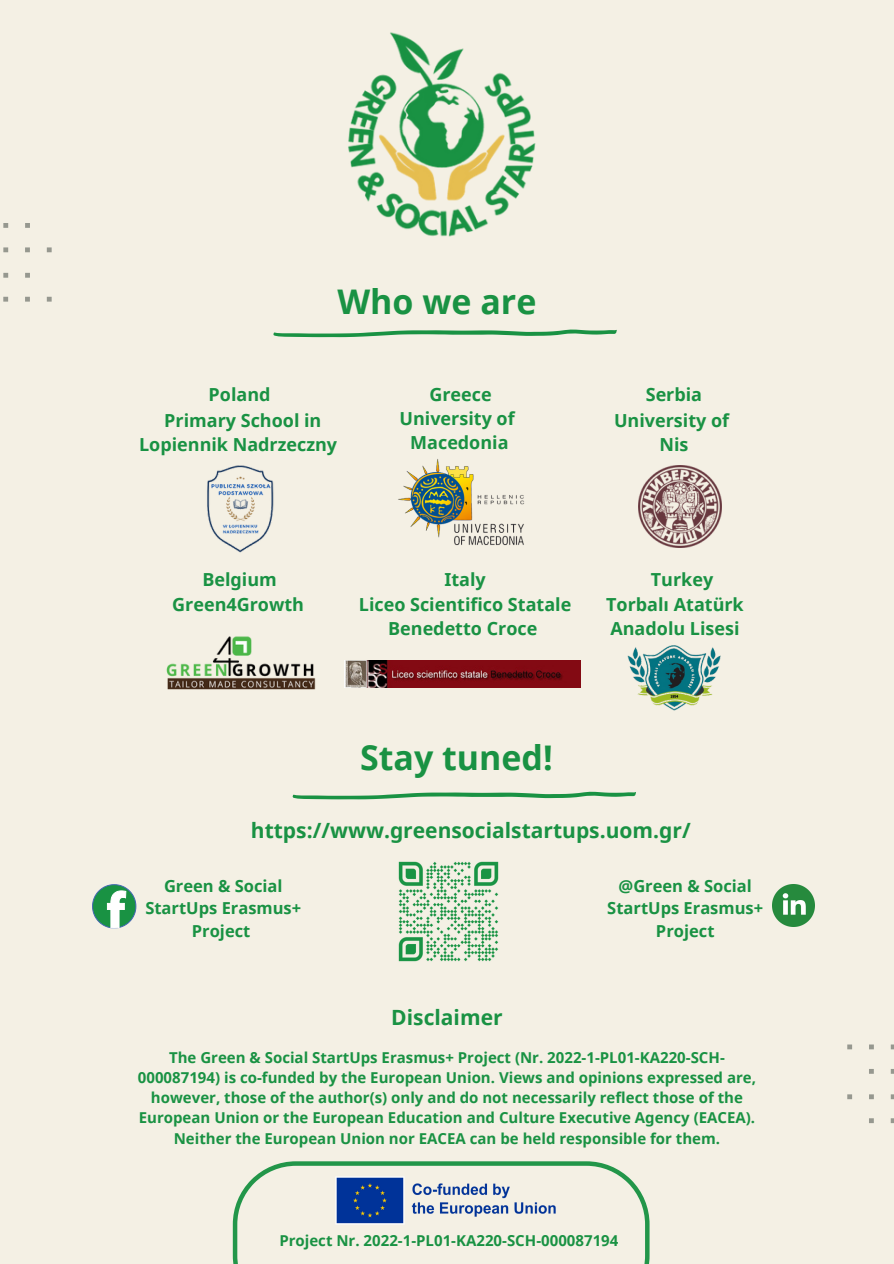
<style>
.page{position:relative;width:894px;height:1264px;background:#fff}
.page>*{position:absolute;margin:0;border:0;box-sizing:border-box;transform-origin:0 0}
.t1{font:700 33.9px "Noto Sans";color:#199243}
.t2{font:700 21px "Noto Sans";color:#199243}
.t3{font:700 18px/24px "Noto Sans";color:#199243;text-align:center}
.t4{font:700 16.5px/22.5px "Noto Sans";color:#199243;text-align:center}
.t5{font:700 15px/20.2px "Noto Sans";color:#199243;text-align:center}
</style>
<div class="page">
<div style="left:0;top:0;width:893px;height:1263px;background:#f4f0e4"></div>
<img style="left:348px;top:32px;width:188px;height:205px">
<svg style="left:233px;top:1161px;width:416px;height:102px"></svg>
<img style="left:334px;top:1174px;width:230px;height:52px">
<svg style="left:292px;top:791px;width:344px;height:9px"></svg>
<img style="left:398px;top:861px;width:101px;height:101px">
<svg style="left:92px;top:884px;width:44px;height:44px"></svg>
<img style="left:772px;top:884px;width:42px;height:42px">
<img style="left:398px;top:459px;width:126px;height:87px">
<img style="left:344px;top:661px;width:236px;height:27px">
<img style="left:166px;top:636px;width:150px;height:54px">
<img style="left:627px;top:645px;width:94px;height:66px">
<img style="left:638px;top:465px;width:82px;height:82px">
<img style="left:207px;top:465px;width:67px;height:88px">
<svg style="left:273px;top:329px;width:343px;height:9px"></svg>
<svg style="left:847px;top:1044px;width:46px;height:79px"></svg>
<svg style="left:3px;top:223px;width:48px;height:78px"></svg>
<p class="t1" style="left:337px;top:277px;width:200px">Who we are</p>
<h3 class="t3" style="left:208px;top:382px;width:63px">Poland</h3>
<p class="t3" style="left:429px;top:382px;width:64px">Greece</p>
<h3 class="t3" style="left:645px;top:382px;width:58px">Serbia</h3>
<h2 class="t3" style="left:139px;top:408px;width:199px">Primary School in<br>Lopiennik Nadrzeczny</h2>
<h3 class="t3" style="left:399px;top:406px;width:116px">University of<br>Macedonia</h3>
<p class="t3" style="left:614px;top:408px;width:116px">University of<br>Nis</p>
<p class="t3" style="left:202px;top:567px;width:76px">Belgium</p>
<h1 class="t3" style="left:444px;top:567px;width:43px">Italy</h1>
<p class="t3" style="left:650px;top:567px;width:64px">Turkey</p>
<p class="t3" style="left:172px;top:592px;width:133px">Green4Growth</p>
<h3 class="t3" style="left:359px;top:592px;width:214px">Liceo Scientifico Statale<br>Benedetto Croce</h3>
<p class="t3" style="left:606px;top:592px;width:139px;text-align:left">Torbalı Atatürk<br>Anadolu Lisesi</p>
<p class="t1" style="left:360px;top:734px;width:194px">Stay tuned!</p>
<h3 class="t2" style="left:251px;top:815px;width:441px">https://www.greensocialstartups.uom.gr/</h3>
<p class="t4" style="left:145px;top:874px;width:157px">Green &amp; Social<br>StartUps Erasmus+<br>Project</p>
<p class="t4" style="left:607px;top:874px;width:157px">@Green &amp; Social<br>StartUps Erasmus+<br>Project</p>
<h3 class="t2" style="left:391px;top:1002px;width:113px">Disclaimer</h3>
<h3 class="t5" style="left:138px;top:1046px;width:619px">The Green &amp; Social StartUps Erasmus+ Project (Nr. 2022-1-PL01-KA220-SCH-000087194) is co-funded by the European Union. Views and opinions expressed are, however, those of the author(s) only and do not necessarily reflect those of the European Union or the European Education and Culture Executive Agency (EACEA).<br>Neither the European Union nor EACEA can be held responsible for them.</h3>
<h3 class="t5" style="left:279px;top:1229px;width:340px">Project Nr. 2022-1-PL01-KA220-SCH-000087194</h3>
</div>
